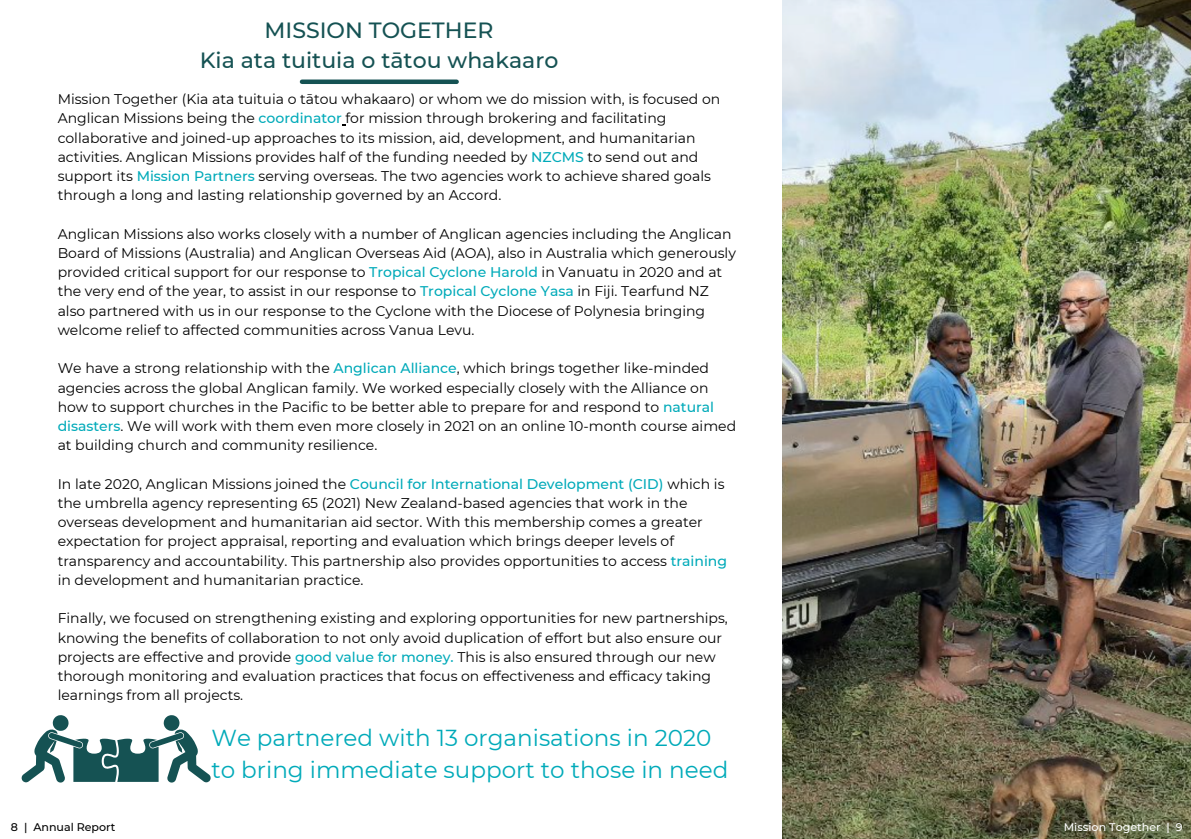
<style>
.page{position:relative;width:1191px;height:839px;background:#fff}
.page>*{position:absolute;margin:0;border:0;box-sizing:border-box;transform-origin:0 0}
.t1{font:23px/31.6px "Montserrat";color:#00aab9}
.t2{font:500 22px "Montserrat";color:#155253}
.t3{font:14px/19.2px "Montserrat";color:#000}
.t4{font:500 11px "Montserrat";color:#fff}
.t5{font:500 11px "Montserrat";color:#000}
.s1{font-weight:500;color:#00aab9}
</style>
<div class="page">
<div style="left:302px;top:79px;width:155px;height:5px;background:#155253"></div>
<img style="left:782px;top:0;width:409px;height:838px">
<svg style="left:21px;top:715px;width:190px;height:67px"></svg>
<p class="t2" style="left:265px;top:17px;width:230px">MISSION TOGETHER</p>
<p class="t2" style="left:200px;top:47px;width:360px">Kia ata tuituia o tātou whakaaro</p>
<p class="t3" style="left:58px;top:89px;width:664px">Mission Together (Kia ata tuituia o tātou whakaaro) or whom we do mission with, is focused on Anglican Missions being the <span class="s1">coordinator</span> for mission through brokering and facilitating collaborative and joined-up approaches to its mission, aid, development, and humanitarian activities. Anglican Missions provides half of the funding needed by <span class="s1">NZCMS</span> to send out and support its <span class="s1">Mission Partners</span> serving overseas. The two agencies work to achieve shared goals through a long and lasting relationship governed by an Accord.</p>
<p class="t3" style="left:58px;top:224px;width:680px">Anglican Missions also works closely with a number of Anglican agencies including the Anglican Board of Missions (Australia) and Anglican Overseas Aid (AOA), also in Australia which generously provided critical support for our response to <span class="s1">Tropical Cyclone Harold</span> in Vanuatu in 2020 and at the very end of the year, to assist in our response to <span class="s1">Tropical Cyclone Yasa</span> in Fiji. Tearfund NZ also partnered with us in our response to the Cyclone with the Diocese of Polynesia bringing welcome relief to affected communities across Vanua Levu.</p>
<p class="t3" style="left:58px;top:359px;width:680px">We have a strong relationship with the <span class="s1">Anglican Alliance</span>, which brings together like-minded agencies across the global Anglican family. We worked especially closely with the Alliance on how to support churches in the Pacific to be better able to prepare for and respond to <span class="s1">natural disasters</span>. We will work with them even more closely in 2021 on an online 10-month course aimed at building church and community resilience.</p>
<p class="t3" style="left:58px;top:474px;width:671px">In late 2020, Anglican Missions joined the <span class="s1">Council for International Development (CID)</span> which is the umbrella agency representing 65 (2021) New Zealand-based agencies that work in the overseas development and humanitarian aid sector. With this membership comes a greater expectation for project appraisal, reporting and evaluation which brings deeper levels of transparency and accountability. This partnership also provides opportunities to access <span class="s1">training </span>in development and humanitarian practice.</p>
<p class="t3" style="left:58px;top:608px;width:672px">Finally, we focused on strengthening existing and exploring opportunities for new partnerships, knowing the benefits of collaboration to not only avoid duplication of effort but also ensure our projects are effective and provide <span class="s1">good value for money.</span> This is also ensured through our new thorough monitoring and evaluation practices that focus on effectiveness and efficacy taking learnings from all projects.</p>
<p class="t5" style="left:11px;top:820px;width:106px">8 | Annual Report</p>
<p class="t1" style="left:211px;top:722px;width:518px">We partnered with 13 organisations in 2020 to bring immediate support to those in need</p>
<p class="t4" style="left:1064px;top:820px;width:121px">Mission Together | 9</p>
</div>
